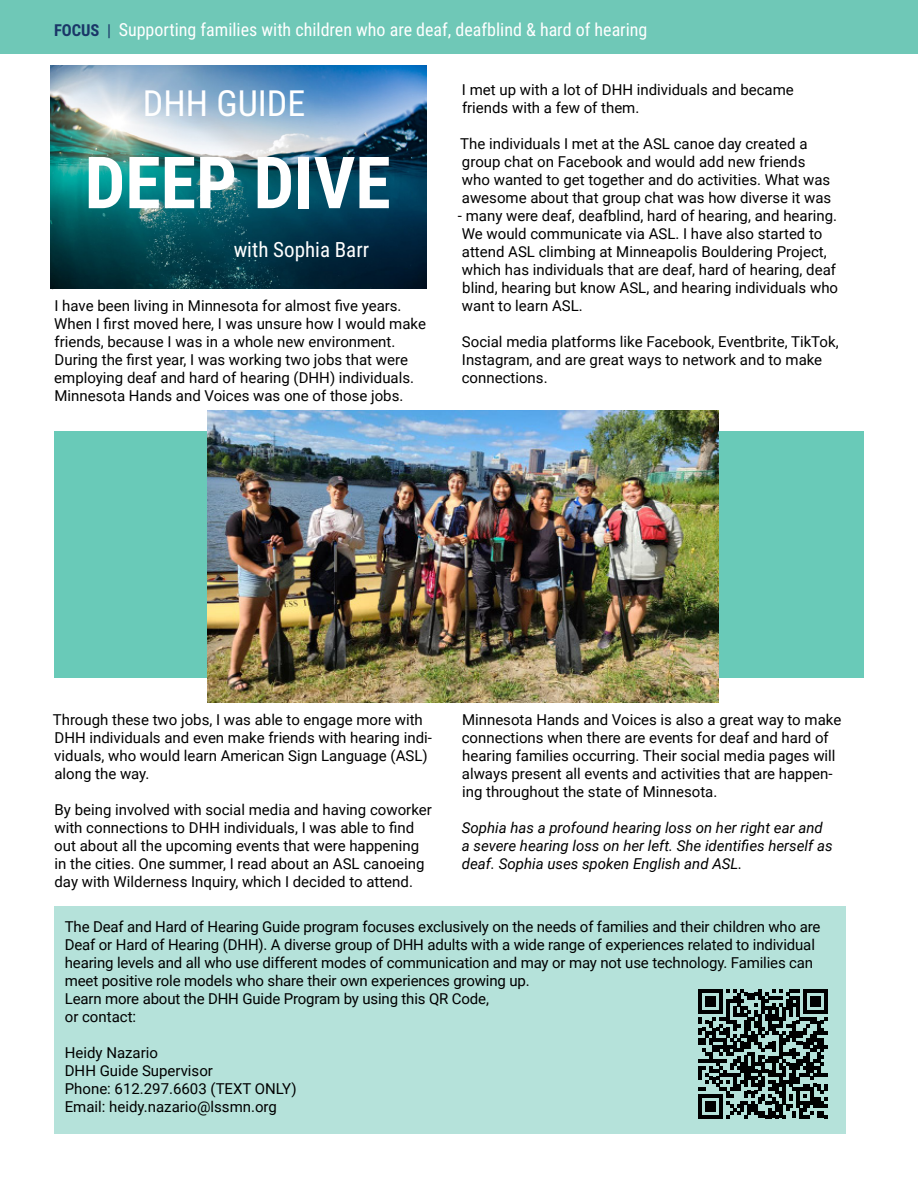
<style>
.page{position:relative;width:918px;height:1188px;background:#fff}
.page>*{position:absolute;margin:0;border:0;box-sizing:border-box;transform-origin:0 0}
.t1{font:700 72px "Roboto Condensed";color:#fff}
.t2{font:36px "Roboto Condensed";color:#fff}
.t3{font:21px "Roboto Condensed";color:#fff}
.t4{font:18px "Roboto Condensed";color:#fff}
.t5{font:15px/18px "Roboto";color:#000}
.t6{font:italic 15px/18px "Roboto";color:#000}
.s1{font-weight:700;font-size:16.5px;color:#1a3768}
.s2{font-size:16.5px;color:#1a3768}
</style>
<div class="page">
<div style="left:54px;top:431px;width:810px;height:246px;background:#69cab8"></div>
<div style="left:0;top:0;width:918px;height:54px;background:#6fc8b7"></div>
<img style="left:50px;top:66px;width:376px;height:223px">
<img style="left:208px;top:410px;width:511px;height:293px">
<div style="left:54px;top:906px;width:792px;height:228px;background:#b5e2da"></div>
<svg style="left:698px;top:989px;width:130px;height:129px"></svg>
<p class="t4" style="left:54px;top:17px;width:595px"><span class="s1">FOCUS</span> <span class="s2">|</span> Supporting families with children who are deaf, deafblind &amp; hard of hearing</p>
<h2 class="t2" style="left:143px;top:78px;width:164px">DHH GUIDE</h2>
<h1 class="t1" style="left:85px;top:132px;width:308px">DEEP DIVE</h1>
<h3 class="t3" style="left:234px;top:235px;width:137px">with Sophia Barr</h3>
<p class="t5" style="left:54px;top:296px;width:373px">I have been living in Minnesota for almost five years.<br>When I first moved here, I was unsure how I would make friends, because I was in a whole new environment.<br>During the first year, I was working two jobs that were employing deaf and hard of hearing (DHH) individuals.<br>Minnesota Hands and Voices was one of those jobs.</p>
<p class="t5" style="left:462px;top:80px;width:333px">I met up with a lot of DHH individuals and became friends with a few of them.</p>
<p class="t5" style="left:460px;top:134px;width:372px">The individuals I met at the ASL canoe day created a group chat on Facebook and would add new friends who wanted to get together and do activities. What was awesome about that group chat was how diverse it was</p>
<p class="t5" style="left:458px;top:206px;width:382px">- many were deaf, deafblind, hard of hearing, and hearing.<br>We would communicate via ASL. I have also started to attend ASL climbing at Minneapolis Bouldering Project, which has individuals that are deaf, hard of hearing, deaf blind, hearing but know ASL, and hearing individuals who want to learn ASL.</p>
<p class="t5" style="left:462px;top:332px;width:378px">Social media platforms like Facebook, Eventbrite, TikTok,<br>Instagram, and are great ways to network and to make connections.</p>
<p class="t5" style="left:53px;top:710px;width:381px">Through these two jobs, I was able to engage more with DHH individuals and even make friends with hearing indi&shy;viduals, who would learn American Sign Language (ASL) along the way.</p>
<p class="t5" style="left:54px;top:800px;width:379px">By being involved with social media and having coworker with connections to DHH individuals, I was able to find out about all the upcoming events that were happening in the cities. One summer, I read about an ASL canoeing day with Wilderness Inquiry, which I decided to attend.</p>
<p class="t5" style="left:462px;top:710px;width:381px">Minnesota Hands and Voices is also a great way to make connections when there are events for deaf and hard of hearing families occurring. Their social media pages will always present all events and activities that are happen&shy;ing throughout the state of Minnesota.</p>
<p class="t6" style="left:462px;top:818px;width:372px">Sophia has a profound hearing loss on her right ear and a severe hearing loss on her left. She identifies herself as deaf. Sophia uses spoken English and ASL.</p>
<p class="t5" style="left:65px;top:917px;width:757px">The Deaf and Hard of Hearing Guide program focuses exclusively on the needs of families and their children who are Deaf or Hard of Hearing (DHH). A diverse group of DHH adults with a wide range of experiences related to individual hearing levels and all who use different modes of communication and may or may not use technology. Families can meet positive role models who share their own experiences growing up.<br>Learn more about the DHH Guide Program by using this QR Code,<br>or contact:</p>
<p class="t5" style="left:65px;top:1043px;width:233px">Heidy Nazario<br>DHH Guide Supervisor<br>Phone: 612.297.6603 (TEXT ONLY)<br>Email: heidy.nazario@lssmn.org</p>
</div>
